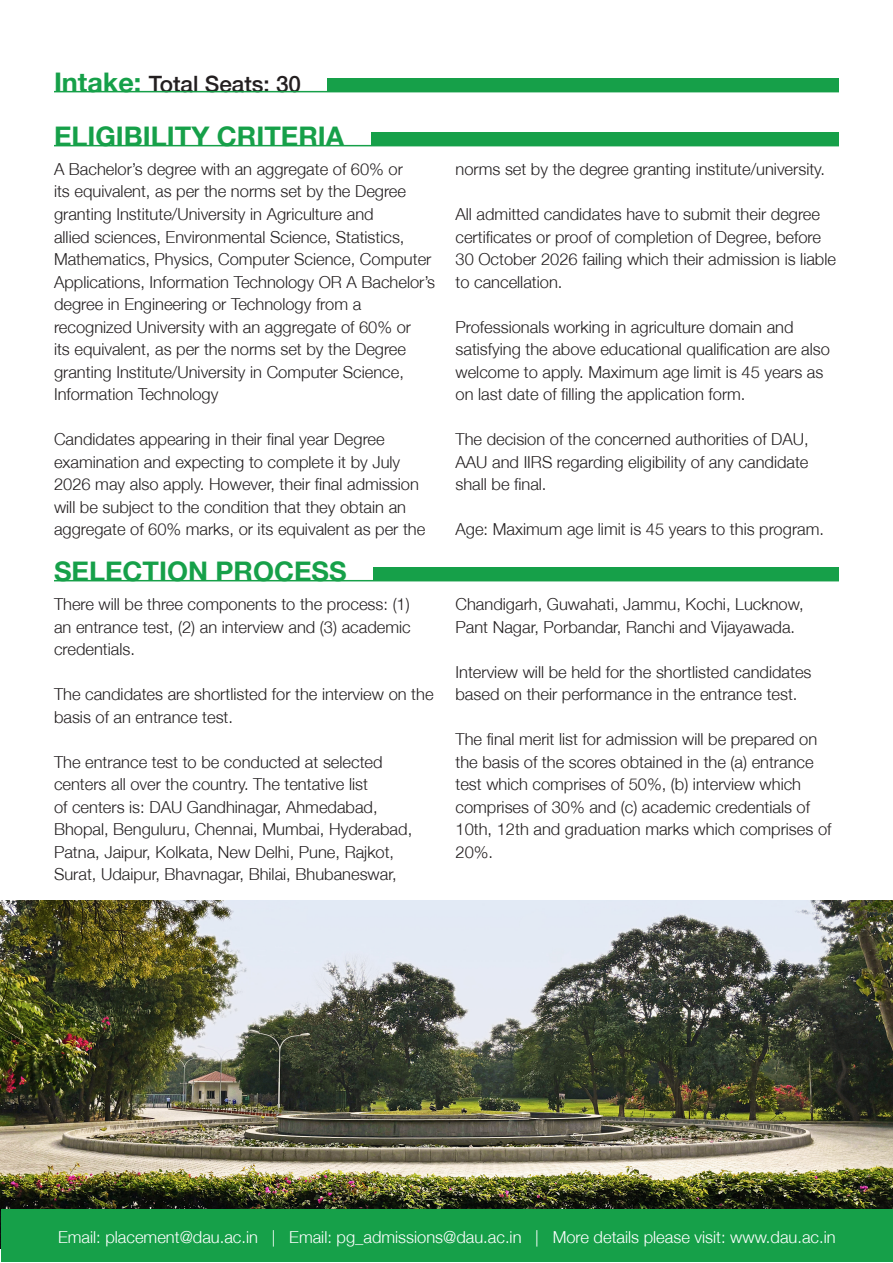
<style>
.page{position:relative;width:893px;height:1263px;background:#fff}
.page>*{position:absolute;margin:0;border:0;box-sizing:border-box;transform-origin:0 0}
.t1{font:700 27px "Helvetica Neue";color:#16a049}
.t2{font:500 22.5px "Helvetica Neue";color:#231f20}
.t3{font:300 16.5px/22.5px "Helvetica Neue";color:#231f20}
.t4{font:300 16.5px "Helvetica Neue";color:#fff}
.s1{font-weight:700;font-size:27px;color:#16a049}
</style>
<div class="page">
<hr style="left:54px;top:91px;width:785px;height:1px;background:#16a049">
<hr style="left:54px;top:145px;width:785px;height:1px;background:#16a049">
<hr style="left:54px;top:580px;width:785px;height:1px;background:#16a049">
<div style="left:372px;top:133px;width:467px;height:12px;background:#16a049"></div>
<div style="left:374px;top:568px;width:465px;height:12px;background:#16a049"></div>
<div style="left:328px;top:78px;width:511px;height:13px;background:#16a049"></div>
<img style="left:0;top:900px;width:893px;height:348px">
<div style="left:1px;top:1210px;width:891px;height:52px;background:#16a049"></div>
<p class="t2" style="left:54px;top:70px;width:249px"><span class="s1">Intake:</span> Total Seats: 30</p>
<p class="t1" style="left:54px;top:119px;width:292px">ELIGIBILITY CRITERIA</p>
<p class="t3" style="left:54px;top:158px;width:383px">A Bachelor’s degree with an aggregate of 60% or<br>its equivalent, as per the norms set by the Degree granting Institute/University in Agriculture and<br>allied sciences, Environmental Science, Statistics, Mathematics, Physics, Computer Science, Computer Applications, Information Technology OR A Bachelor’s degree in Engineering or Technology from a recognized University with an aggregate of 60% or<br>its equivalent, as per the norms set by the Degree granting Institute/University in Computer Science, Information Technology</p>
<p class="t3" style="left:54px;top:428px;width:373px">Candidates appearing in their final year Degree examination and expecting to complete it by July 2026 may also apply. However, their final admission will be subject to the condition that they obtain an aggregate of 60% marks, or its equivalent as per the</p>
<p class="t1" style="left:54px;top:554px;width:294px">SELECTION PROCESS</p>
<p class="t3" style="left:54px;top:592px;width:358px;text-align:justify">There will be three components to the process: (1) an entrance test, (2) an interview and (3) academic credentials.</p>
<p class="t3" style="left:54px;top:682px;width:381px">The candidates are shortlisted for the interview on the basis of an entrance test.</p>
<p class="t3" style="left:54px;top:750px;width:360px">The entrance test to be conducted at selected centers all over the country. The tentative list<br>of centers is: DAU Gandhinagar, Ahmedabad, Bhopal, Benguluru, Chennai, Mumbai, Hyderabad, Patna, Jaipur, Kolkata, New Delhi, Pune, Rajkot, Surat, Udaipur, Bhavnagar, Bhilai, Bhubaneswar,</p>
<p class="t3" style="left:455px;top:158px;width:371px">norms set by the degree granting institute/university.</p>
<p class="t3" style="left:455px;top:203px;width:382px">All admitted candidates have to submit their degree certificates or proof of completion of Degree, before 30 October 2026 failing which their admission is liable to cancellation.</p>
<p class="t3" style="left:455px;top:315px;width:376px">Professionals working in agriculture domain and satisfying the above educational qualification are also welcome to apply. Maximum age limit is 45 years as on last date of filling the application form.</p>
<p class="t3" style="left:455px;top:428px;width:355px;text-align:justify">The decision of the concerned authorities of DAU, AAU and IIRS regarding eligibility of any candidate shall be final.</p>
<p class="t3" style="left:455px;top:518px;width:370px">Age: Maximum age limit is 45 years to this program.</p>
<p class="t3" style="left:455px;top:592px;width:350px">Chandigarh, Guwahati, Jammu, Kochi, Lucknow,<br>Pant Nagar, Porbandar, Ranchi and Vijayawada.</p>
<p class="t3" style="left:455px;top:660px;width:358px">Interview will be held for the shortlisted candidates based on their performance in the entrance test.</p>
<p class="t3" style="left:455px;top:727px;width:377px">The final merit list for admission will be prepared on the basis of the scores obtained in the (a) entrance test which comprises of 50%, (b) interview which comprises of 30% and (c) academic credentials of 10th, 12th and graduation marks which comprises of 20%.</p>
<p class="t4" style="left:58px;top:1227px;width:779px">Email: placement@dau.ac.in | Email: pg_admissions@dau.ac.in | More details please visit: www.dau.ac.in</p>
</div>
